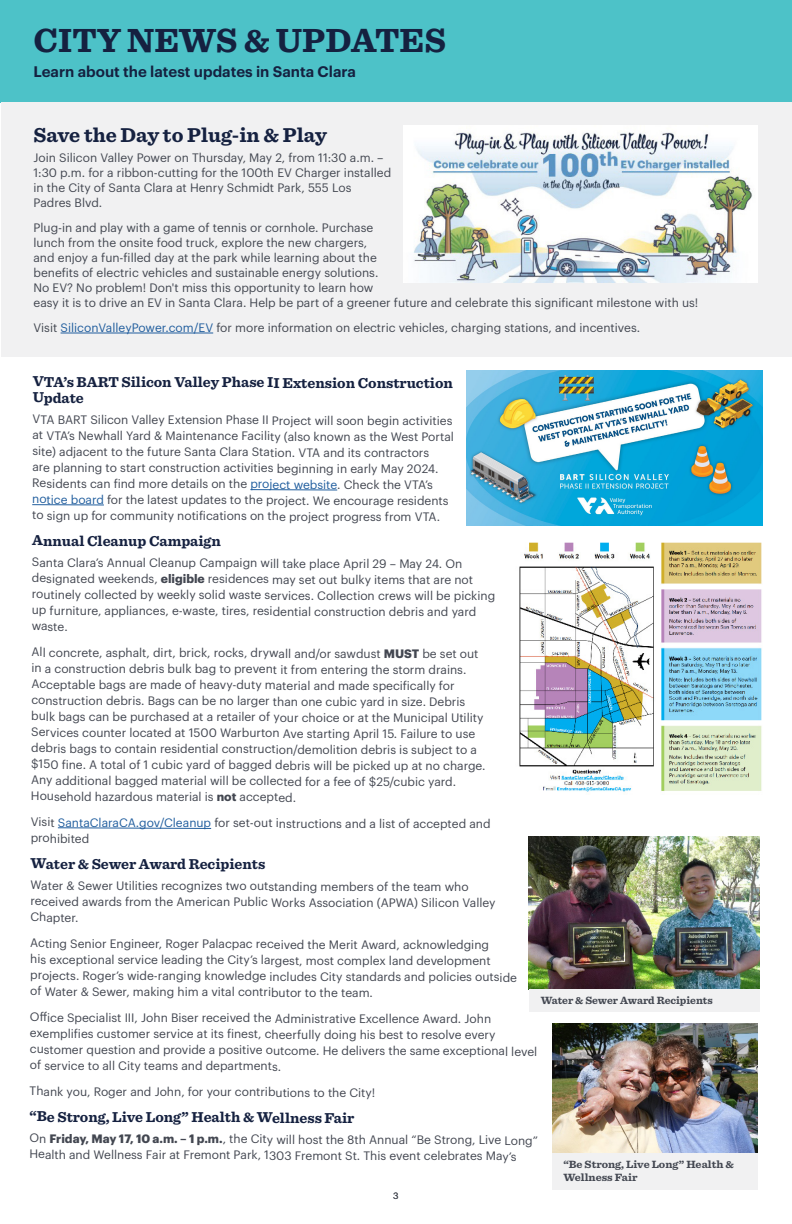
<style>
.page{position:relative;width:792px;height:1224px;background:#fff}
.page>*{position:absolute;margin:0;border:0;box-sizing:border-box;transform-origin:0 0}
.t1{font:700 35px "Sentinel";color:#152140}
.t2{font:700 21px "Sentinel";color:#152140}
.t3{font:700 15px/15.2px "Sentinel";letter-spacing:-.005em;color:#152140}
.t4{font:600 15px "Graphik";color:#152140}
.t5{font:12px/16px "Graphik";letter-spacing:-.005em;color:#434751}
.t6{font:700 11px/13.5px "Sentinel";color:#434751;scale:1.04 1}
.t7{font:700 11px "Sentinel";color:#434751}
.t8{font:9px "Graphik";color:#434751}
.s1{color:#215e9e}
.s2{font-weight:700}
</style>
<div class="page">
<div style="left:0;top:0;width:792px;height:103px;background:#4dc2c8"></div>
<svg style="left:250px;top:489px;width:88px;height:2px"></svg>
<svg style="left:32px;top:504px;width:72px;height:2px"></svg>
<svg style="left:57px;top:827px;width:155px;height:2px"></svg>
<div style="left:1px;top:103px;width:791px;height:254px;background:#f1f1f2"></div>
<hr style="left:61px;top:333px;width:152px;height:1px;background:#215e9e">
<img style="left:552px;top:1023px;width:206px;height:130px">
<div style="left:552px;top:1153px;width:206px;height:36px;background:#f1f1f2"></div>
<img style="left:529px;top:836px;width:231px;height:153px">
<div style="left:529px;top:989px;width:231px;height:23px;background:#f1f1f2"></div>
<img style="left:403px;top:125px;width:355px;height:158px">
<img style="left:466px;top:370px;width:297px;height:156px">
<img style="left:519px;top:542px;width:243px;height:250px">
<h1 class="t1" style="left:34px;top:13px;width:414px">CITY NEWS &amp; UPDATES</h1>
<p class="t4" style="left:34px;top:60px;width:324px">Learn about the latest updates in Santa Clara</p>
<h2 class="t2" style="left:34px;top:118px;width:295px">Save the Day to Plug-in &amp; Play</h2>
<p class="t5" style="left:34px;top:149px;width:359px;line-height:15px">Join Silicon Valley Power on Thursday, May 2, from 11:30 a.m. – 1:30 p.m. for a ribbon-cutting for the 100th EV Charger installed in the City of Santa Clara at Henry Schmidt Park, 555 Los Padres Blvd.</p>
<p class="t5" style="left:34px;top:219px;width:666px;line-height:15px">Plug-in and play with a game of tennis or cornhole. Purchase<br>lunch from the onsite food truck, explore the new chargers,<br>and enjoy a fun-filled day at the park while learning about the<br>benefits of electric vehicles and sustainable energy solutions.<br>No EV? No problem! Don't miss this opportunity to learn how<br>easy it is to drive an EV in Santa Clara. Help be part of a greener future and celebrate this significant milestone with us!</p>
<p class="t5" style="left:34px;top:318px;width:608px">Visit <span class="s1">SiliconValleyPower.com/EV</span> for more information on electric vehicles, charging stations, and incentives.</p>
<p class="t3" style="left:33px;top:374px;width:422px">VTA’s BART Silicon Valley Phase II Extension Construction<br>Update</p>
<p class="t5" style="left:32px;top:411px;width:423px">VTA BART Silicon Valley Extension Phase II Project will soon begin activities at VTA’s Newhall Yard &amp; Maintenance Facility (also known as the West Portal site) adjacent to the future Santa Clara Station. VTA and its contractors<br>are planning to start construction activities beginning in early May 2024.<br>Residents can find more details on the <span class="s1">project website</span>. Check the VTA’s <span class="s1">notice board</span> for the latest updates to the project. We encourage residents to sign up for community notifications on the project progress from VTA.</p>
<p class="t3" style="left:32px;top:533px;width:190px">Annual Cleanup Campaign</p>
<p class="t5" style="left:32px;top:554px;width:465px">Santa Clara’s Annual Cleanup Campaign will take place April 29 – May 24. On designated weekends, <span class="s2">eligible</span> residences may set out bulky items that are not routinely collected by weekly solid waste services. Collection crews will be picking up furniture, appliances, e-waste, tires, residential construction debris and yard waste.</p>
<p class="t5" style="left:31px;top:644px;width:456px">All concrete, asphalt, dirt, brick, rocks, drywall and/or sawdust <span class="s2">MUST</span> be set out in a construction debris bulk bag to prevent it from entering the storm drains.<br>Acceptable bags are made of heavy-duty material and made specifically for construction debris. Bags can be no larger than one cubic yard in size. Debris bulk bags can be purchased at a retailer of your choice or at the Municipal Utility Services counter located at 1500 Warburton Ave starting April 15. Failure to use debris bags to contain residential construction/demolition debris is subject to a $150 fine. A total of 1 cubic yard of bagged debris will be picked up at no charge.<br>Any additional bagged material will be collected for a fee of $25/cubic yard.<br>Household hazardous material is <span class="s2">not</span> accepted.</p>
<p class="t5" style="left:31px;top:815px;width:461px;line-height:14.9px">Visit <span class="s1">SantaClaraCA.gov/Cleanup</span> for set-out instructions and a list of accepted and prohibited</p>
<p class="t3" style="left:31px;top:856px;width:236px">Water &amp; Sewer Award Recipients</p>
<p class="t5" style="left:30px;top:877px;width:467px">Water &amp; Sewer Utilities recognizes two outstanding members of the team who received awards from the American Public Works Association (APWA) Silicon Valley</p>
<p class="t5" style="left:30px;top:908px;width:50px">Chapter.</p>
<p class="t5" style="left:30px;top:935px;width:489px">Acting Senior Engineer, Roger Palacpac received the Merit Award, acknowledging<br>his exceptional service leading the City’s largest, most complex land development projects. Roger’s wide-ranging knowledge includes City standards and policies outside of Water &amp; Sewer, making him a vital contributor to the team.</p>
<p class="t5" style="left:30px;top:1009px;width:509px">Office Specialist III, John Biser received the Administrative Excellence Award. John exemplifies customer service at its finest, cheerfully doing his best to resolve every customer question and provide a positive outcome. He delivers the same exceptional level of service to all City teams and departments.</p>
<p class="t5" style="left:30px;top:1083px;width:347px">Thank you, Roger and John, for your contributions to the City!</p>
<p class="t3" style="left:30px;top:1109px;width:326px">“Be Strong, Live Long” Health &amp; Wellness Fair</p>
<p class="t5" style="left:29px;top:1131px;width:510px;line-height:15.6px">On <span class="s2">Friday, May 17, 10 a.m. – 1 p.m.</span>, the City will host the 8th Annual “Be Strong, Live Long”<br>Health and Wellness Fair at Fremont Park, 1303 Fremont St. This event celebrates May’s</p>
<p class="t7" style="left:541px;top:992px;width:174px">Water &amp; Sewer Award Recipients</p>
<p class="t6" style="left:563px;top:1157px;width:166px">“Be Strong, Live Long” Health &amp;<br>Wellness Fair</p>
<p class="t8" style="left:393px;top:1189px;width:7px">3</p>
</div>
